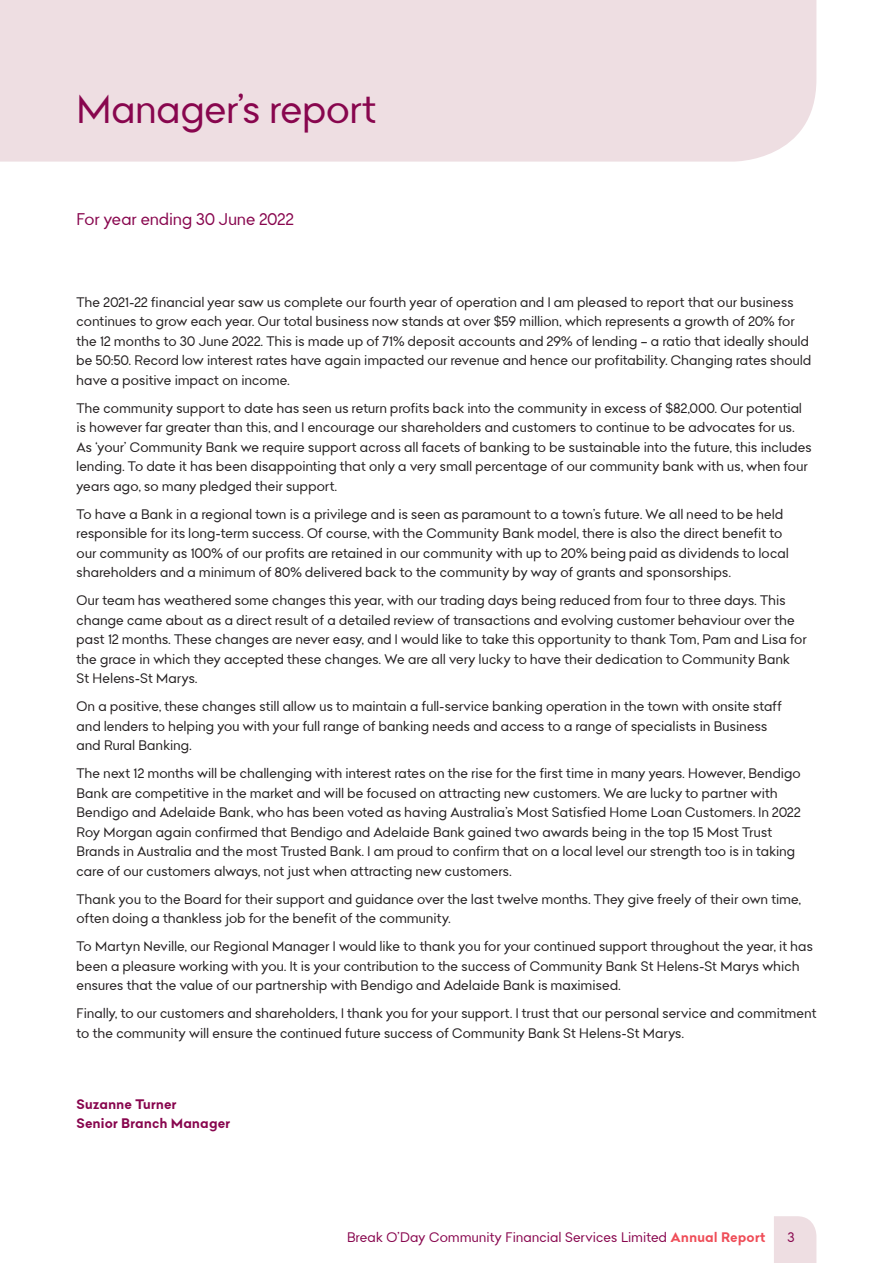
<style>
.page{position:relative;width:893px;height:1263px;background:#fff}
.page>*{position:absolute;margin:0;border:0;box-sizing:border-box;transform-origin:0 0}
.t1{font:39px "Bendigo Sans";letter-spacing:.01em;color:#88064e}
.t2{font:16.5px "Bendigo Sans";letter-spacing:.015em;color:#88064e}
.t3{font:13.5px/19.5px "Bendigo Sans";letter-spacing:.02em;color:#231f20}
.t4{font:13.5px "Bendigo Sans";letter-spacing:.015em;color:#88064e}
.t5{font:700 13.5px/19.5px "Bendigo Sans";letter-spacing:.02em;color:#88064e}
.s1{font-weight:700;color:#ef4d58}
</style>
<div class="page">
<div style="left:774px;top:1216px;width:42px;height:47px;background:#eedee2"></div>
<div style="left:0;top:0;width:816px;height:162px;background:#eedee2"></div>
<h1 class="t1" style="left:77px;top:83px;width:301px">Manager’s report</h1>
<p class="t2" style="left:77px;top:208px;width:219px">For year ending 30 June 2022</p>
<p class="t3" style="left:77px;top:292px;width:736px">The 2021-22 financial year saw us complete our fourth year of operation and I am pleased to report that our business continues to grow each year. Our total business now stands at over $59 million, which represents a growth of 20% for the 12 months to 30 June 2022. This is made up of 71% deposit accounts and 29% of lending – a ratio that ideally should be 50:50. Record low interest rates have again impacted our revenue and hence our profitability. Changing rates should have a positive impact on income.</p>
<p class="t3" style="left:77px;top:398px;width:736px">The community support to date has seen us return profits back into the community in excess of $82,000. Our potential is however far greater than this, and I encourage our shareholders and customers to continue to be advocates for us.<br>As ‘your’ Community Bank we require support across all facets of banking to be sustainable into the future, this includes lending. To date it has been disappointing that only a very small percentage of our community bank with us, when four years ago, so many pledged their support.</p>
<p class="t3" style="left:77px;top:504px;width:713px">To have a Bank in a regional town is a privilege and is seen as paramount to a town’s future. We all need to be held responsible for its long-term success. Of course, with the Community Bank model, there is also the direct benefit to our community as 100% of our profits are retained in our community with up to 20% being paid as dividends to local shareholders and a minimum of 80% delivered back to the community by way of grants and sponsorships.</p>
<p class="t3" style="left:77px;top:590px;width:732px">Our team has weathered some changes this year, with our trading days being reduced from four to three days. This change came about as a direct result of a detailed review of transactions and evolving customer behaviour over the past 12 months. These changes are never easy, and I would like to take this opportunity to thank Tom, Pam and Lisa for the grace in which they accepted these changes. We are all very lucky to have their dedication to Community Bank<br>St Helens-St Marys.</p>
<p class="t3" style="left:77px;top:696px;width:707px">On a positive, these changes still allow us to maintain a full-service banking operation in the town with onsite staff and lenders to helping you with your full range of banking needs and access to a range of specialists in Business and Rural Banking.</p>
<p class="t3" style="left:77px;top:763px;width:726px">The next 12 months will be challenging with interest rates on the rise for the first time in many years. However, Bendigo Bank are competitive in the market and will be focused on attracting new customers. We are lucky to partner with Bendigo and Adelaide Bank, who has been voted as having Australia’s Most Satisfied Home Loan Customers. In 2022<br>Roy Morgan again confirmed that Bendigo and Adelaide Bank gained two awards being in the top 15 Most Trust Brands in Australia and the most Trusted Bank. I am proud to confirm that on a local level our strength too is in taking care of our customers always, not just when attracting new customers.</p>
<p class="t3" style="left:77px;top:889px;width:726px">Thank you to the Board for their support and guidance over the last twelve months. They give freely of their own time, often doing a thankless job for the benefit of the community.</p>
<p class="t3" style="left:77px;top:936px;width:738px">To Martyn Neville, our Regional Manager I would like to thank you for your continued support throughout the year, it has been a pleasure working with you. It is your contribution to the success of Community Bank St Helens-St Marys which ensures that the value of our partnership with Bendigo and Adelaide Bank is maximised.</p>
<p class="t3" style="left:77px;top:1003px;width:741px">Finally, to our customers and shareholders, I thank you for your support. I trust that our personal service and commitment to the community will ensure the continued future success of Community Bank St Helens-St Marys.</p>
<p class="t5" style="left:77px;top:1094px;width:155px">Suzanne Turner<br>Senior Branch Manager</p>
<p class="t4" style="left:347px;top:1228px;width:420px">Break O’Day Community Financial Services Limited <span class="s1">Annual Report</span></p>
<p class="t4" style="left:787px;top:1228px;width:8px">3</p>
</div>
